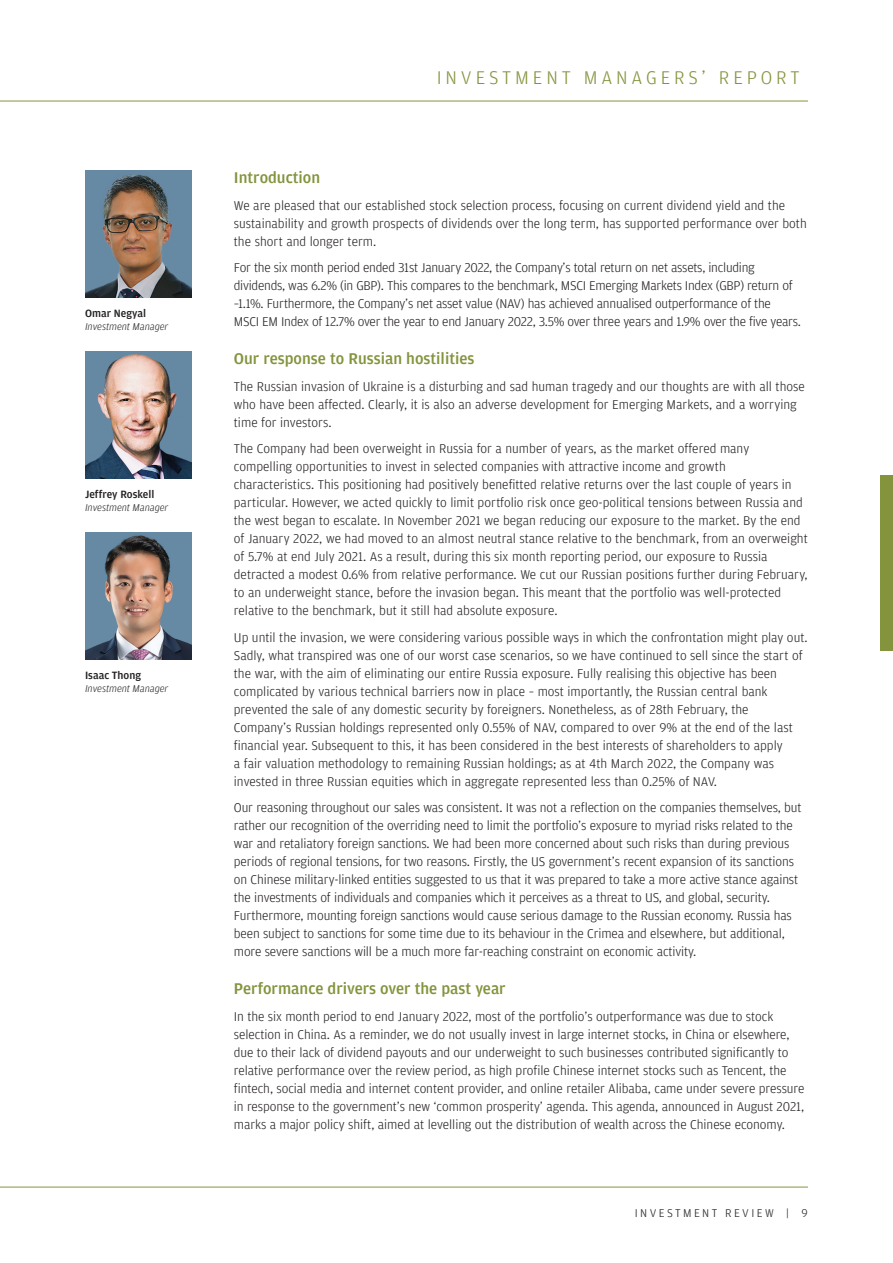
<style>
.page{position:relative;width:893px;height:1263px;background:#fff}
.page>*{position:absolute;margin:0;border:0;box-sizing:border-box;transform-origin:0 0}
.t1{font:300 19.5px "Amplitude";letter-spacing:.2em;color:#83943d}
.t2{font:500 16.5px "Amplitude";color:#83943d}
.t3{font:300 13.5px/18px "Amplitude";letter-spacing:-.005em;color:#231f20}
.t4{font:300 12px "Amplitude";letter-spacing:.2em;color:#231f20}
.t5{font:500 11.25px "Amplitude";color:#231f20}
.t6{font:italic 300 10.5px "Amplitude";color:#231f20}
</style>
<div class="page">
<hr style="left:0;top:101px;width:808px;height:1px;background:#83943d">
<hr style="left:0;top:1187px;width:808px;height:1px;background:#83943d">
<div style="left:880px;top:475px;width:13px;height:176px;background:#83943d"></div>
<hr style="left:0;top:0;width:1px;height:1263px;background:#83943d">
<img style="left:85px;top:170px;width:106px;height:128px">
<img style="left:85px;top:351px;width:106px;height:128px">
<img style="left:85px;top:532px;width:106px;height:128px">
<p class="t5" style="left:85px;top:309px;width:63px">Omar Negyal</p>
<p class="t6" style="left:85px;top:320px;width:85px">Investment Manager</p>
<p class="t5" style="left:85px;top:490px;width:71px">Jeffrey Roskell</p>
<p class="t6" style="left:85px;top:501px;width:85px">Investment Manager</p>
<p class="t5" style="left:85px;top:671px;width:57px">Isaac Thong</p>
<p class="t6" style="left:85px;top:682px;width:85px">Investment Manager</p>
<h1 class="t1" style="left:437px;top:70px;width:364px">INVESTMENT MANAGERS’ REPORT</h1>
<p class="t2" style="left:234px;top:171px;width:88px">Introduction</p>
<p class="t3" style="left:234px;top:197px;width:574px">We are pleased that our established stock selection process, focusing on current dividend yield and the sustainability and growth prospects of dividends over the long term, has supported performance over both the short and longer term.</p>
<p class="t3" style="left:234px;top:260px;width:569px">For the six month period ended 31st January 2022, the Company’s total return on net assets, including dividends, was 6.2% (in GBP). This compares to the benchmark, MSCI Emerging Markets Index (GBP) return of –1.1%. Furthermore, the Company’s net asset value (NAV) has achieved annualised outperformance of the<br>MSCI EM Index of 12.7% over the year to end January 2022, 3.5% over three years and 1.9% over the five years.</p>
<p class="t2" style="left:234px;top:352px;width:242px">Our response to Russian hostilities</p>
<p class="t3" style="left:234px;top:378px;width:572px">The Russian invasion of Ukraine is a disturbing and sad human tragedy and our thoughts are with all those who have been affected. Clearly, it is also an adverse development for Emerging Markets, and a worrying time for investors.</p>
<p class="t3" style="left:234px;top:441px;width:575px">The Company had been overweight in Russia for a number of years, as the market offered many compelling opportunities to invest in selected companies with attractive income and growth characteristics. This positioning had positively benefitted relative returns over the last couple of years in particular. However, we acted quickly to limit portfolio risk once geo-political tensions between Russia and the west began to escalate. In November 2021 we began reducing our exposure to the market. By the end of January 2022, we had moved to an almost neutral stance relative to the benchmark, from an overweight of 5.7% at end July 2021. As a result, during this six month reporting period, our exposure to Russia detracted a modest 0.6% from relative performance. We cut our Russian positions further during February, to an underweight stance, before the invasion began. This meant that the portfolio was well-protected relative to the benchmark, but it still had absolute exposure.</p>
<p class="t3" style="left:234px;top:629px;width:575px">Up until the invasion, we were considering various possible ways in which the confrontation might play out.<br>Sadly, what transpired was one of our worst case scenarios, so we have continued to sell since the start of the war, with the aim of eliminating our entire Russia exposure. Fully realising this objective has been complicated by various technical barriers now in place – most importantly, the Russian central bank prevented the sale of any domestic security by foreigners. Nonetheless, as of 28th February, the Company’s Russian holdings represented only 0.55% of NAV, compared to over 9% at the end of the last financial year. Subsequent to this, it has been considered in the best interests of shareholders to apply<br>a fair valuation methodology to remaining Russian holdings; as at 4th March 2022, the Company was invested in three Russian equities which in aggregate represented less than 0.25% of NAV.</p>
<p class="t3" style="left:234px;top:800px;width:569px">Our reasoning throughout our sales was consistent. It was not a reflection on the companies themselves, but rather our recognition of the overriding need to limit the portfolio’s exposure to myriad risks related to the war and retaliatory foreign sanctions. We had been more concerned about such risks than during previous periods of regional tensions, for two reasons. Firstly, the US government’s recent expansion of its sanctions on Chinese military-linked entities suggested to us that it was prepared to take a more active stance against the investments of individuals and companies which it perceives as a threat to US, and global, security.<br>Furthermore, mounting foreign sanctions would cause serious damage to the Russian economy. Russia has been subject to sanctions for some time due to its behaviour in the Crimea and elsewhere, but additional, more severe sanctions will be a much more far-reaching constraint on economic activity.</p>
<p class="t2" style="left:234px;top:982px;width:273px">Performance drivers over the past year</p>
<p class="t3" style="left:234px;top:1008px;width:572px">In the six month period to end January 2022, most of the portfolio’s outperformance was due to stock selection in China. As a reminder, we do not usually invest in large internet stocks, in China or elsewhere, due to their lack of dividend payouts and our underweight to such businesses contributed significantly to relative performance over the review period, as high profile Chinese internet stocks such as Tencent, the fintech, social media and internet content provider, and online retailer Alibaba, came under severe pressure in response to the government’s new ‘common prosperity’ agenda. This agenda, announced in August 2021, marks a major policy shift, aimed at levelling out the distribution of wealth across the Chinese economy.</p>
<p class="t4" style="left:635px;top:1208px;width:175px">INVESTMENT REVIEW | 9</p>
</div>
